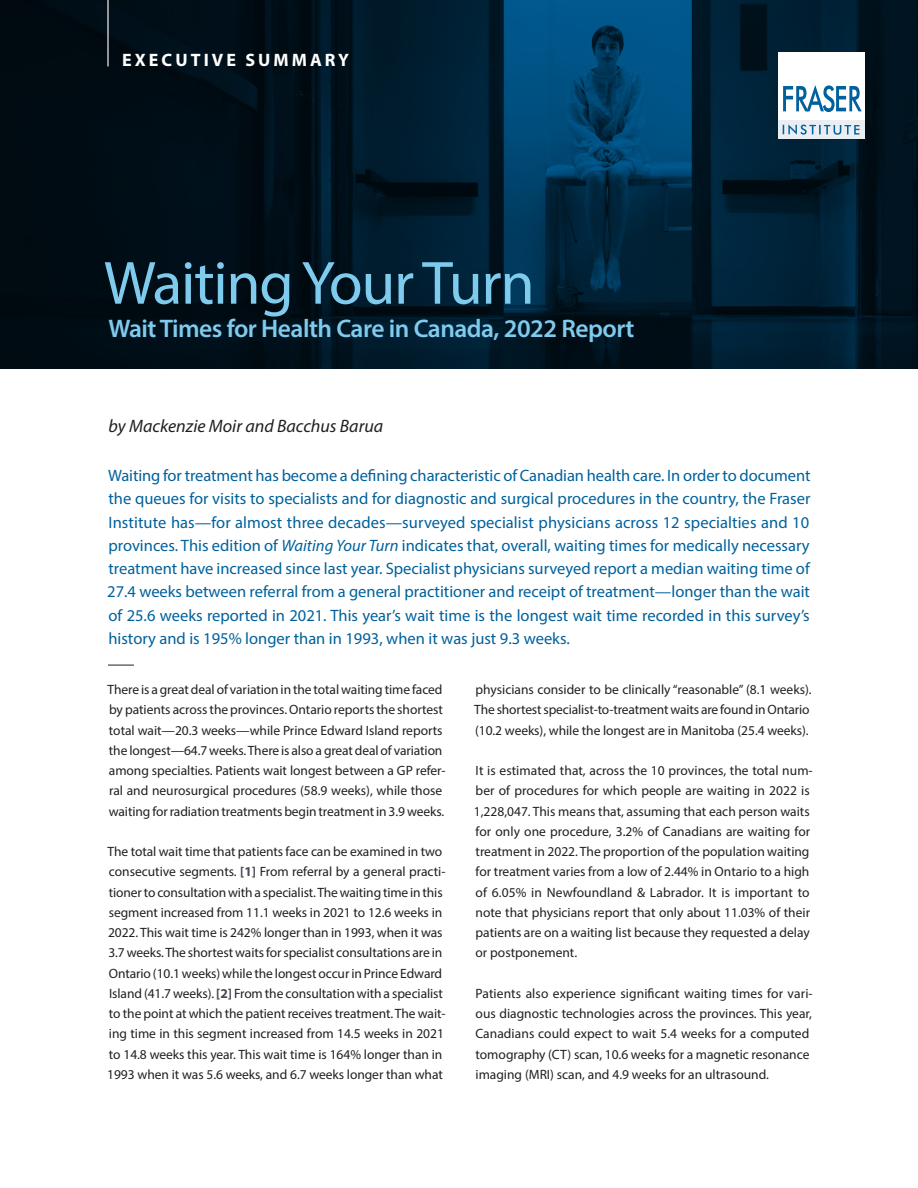
<style>
.page{position:relative;width:918px;height:1188px;background:#fff}
.page>*{position:absolute;margin:0;border:0;box-sizing:border-box;transform-origin:0 0}
.t1{font:61.5px "Myriad Pro";letter-spacing:-.02em;color:#7fcbee}
.t2{font:600 25.5px "Myriad Pro";letter-spacing:-.02em;color:#7fcbee}
.t3{font:italic 18px "Myriad Pro";color:#231f20}
.t4{font:700 18px "Myriad Pro";letter-spacing:.17em;color:#fff}
.t5{font:16.5px/23.2px "Myriad Pro";color:#00619c;text-align:justify}
.t6{font:13.5px/20.2px "Myriad Pro";letter-spacing:-.005em;color:#231f20}
.s1{font-style:italic}
.s2{font-weight:700;color:#484b56}
</style>
<div class="page">
<img style="left:0;top:0;width:918px;height:369px">
<div style="left:778px;top:52px;width:87px;height:87px;background:#eaeef3"></div>
<div style="left:778px;top:52px;width:87px;height:68px;background:#fff"></div>
<svg style="left:783px;top:85px;width:79px;height:27px"></svg>
<svg style="left:783px;top:124px;width:77px;height:11px"></svg>
<svg style="left:108px;top:665px;width:26px;height:1px"></svg>
<hr style="left:107px;top:0;width:2px;height:66px;background:#fff">
<h3 class="t4" style="left:122px;top:49px;width:228px">EXECUTIVE SUMMARY</h3>
<h1 class="t1" style="left:104px;top:245px;width:432px">Waiting Your Turn</h1>
<h2 class="t2" style="left:108px;top:312px;width:528px">Wait Times for Health Care in Canada, 2022 Report</h2>
<h3 class="t3" style="left:109px;top:415px;width:276px">by Mackenzie Moir and Bacchus Barua</h3>
<p class="t5" style="left:107px;top:464px;width:705px">Waiting for treatment has become a defining characteristic of Canadian health care. In order to document the queues for visits to specialists and for diagnostic and surgical procedures in the country, the Fraser Institute has—for almost three decades—surveyed specialist physicians across 12 specialties and 10 provinces. This edition of <span class="s1">Waiting Your Turn</span> indicates that, overall, waiting times for medically necessary treatment have increased since last year. Specialist physicians surveyed report a median waiting time of 27.4 weeks between referral from a general practitioner and receipt of treatment—longer than the wait of 25.6 weeks reported in 2021. This year’s wait time is the longest wait time recorded in this survey’s history and is 195% longer than in 1993, when it was just 9.3 weeks.</p>
<p class="t6" style="left:108px;top:679px;width:340px">There is a great deal of variation in the total waiting time faced by patients across the provinces. Ontario reports the shortest total wait—20.3 weeks—while Prince Edward Island reports the longest—64.7 weeks. There is also a great deal of variation among specialties. Patients wait longest between a GP refer&shy;ral and neurosurgical procedures (58.9 weeks), while those waiting for radiation treatments begin treatment in 3.9 weeks.</p>
<p class="t6" style="left:107px;top:841px;width:340px">The total wait time that patients face can be examined in two consecutive segments. <span class="s2">[1]</span> From referral by a general practi&shy;tioner to consultation with a specialist. The waiting time in this segment increased from 11.1 weeks in 2021 to 12.6 weeks in 2022. This wait time is 242% longer than in 1993, when it was 3.7 weeks. The shortest waits for specialist consultations are in Ontario (10.1 weeks) while the longest occur in Prince Edward Island (41.7 weeks). <span class="s2">[2]</span> From the consultation with a specialist to the point at which the patient receives treatment. The wait&shy;ing time in this segment increased from 14.5 weeks in 2021 to 14.8 weeks this year. This wait time is 164% longer than in 1993 when it was 5.6 weeks, and 6.7 weeks longer than what</p>
<p class="t6" style="left:474px;top:679px;width:339px">physicians consider to be clinically “reasonable” (8.1 weeks).<br>The shortest specialist-to-treatment waits are found in Ontario (10.2 weeks), while the longest are in Manitoba (25.4 weeks).</p>
<p class="t6" style="left:474px;top:760px;width:340px">It is estimated that, across the 10 provinces, the total num&shy;ber of procedures for which people are waiting in 2022 is 1,228,047. This means that, assuming that each person waits for only one procedure, 3.2% of Canadians are waiting for treatment in 2022. The proportion of the population waiting for treatment varies from a low of 2.44% in Ontario to a high of 6.05% in Newfoundland &amp; Labrador. It is important to note that physicians report that only about 11.03% of their patients are on a waiting list because they requested a delay or postponement.</p>
<p class="t6" style="left:475px;top:983px;width:339px">Patients also experience significant waiting times for vari&shy;ous diagnostic technologies across the provinces. This year, Canadians could expect to wait 5.4 weeks for a computed tomography (CT) scan, 10.6 weeks for a magnetic resonance imaging (MRI) scan, and 4.9 weeks for an ultrasound.</p>
</div>
